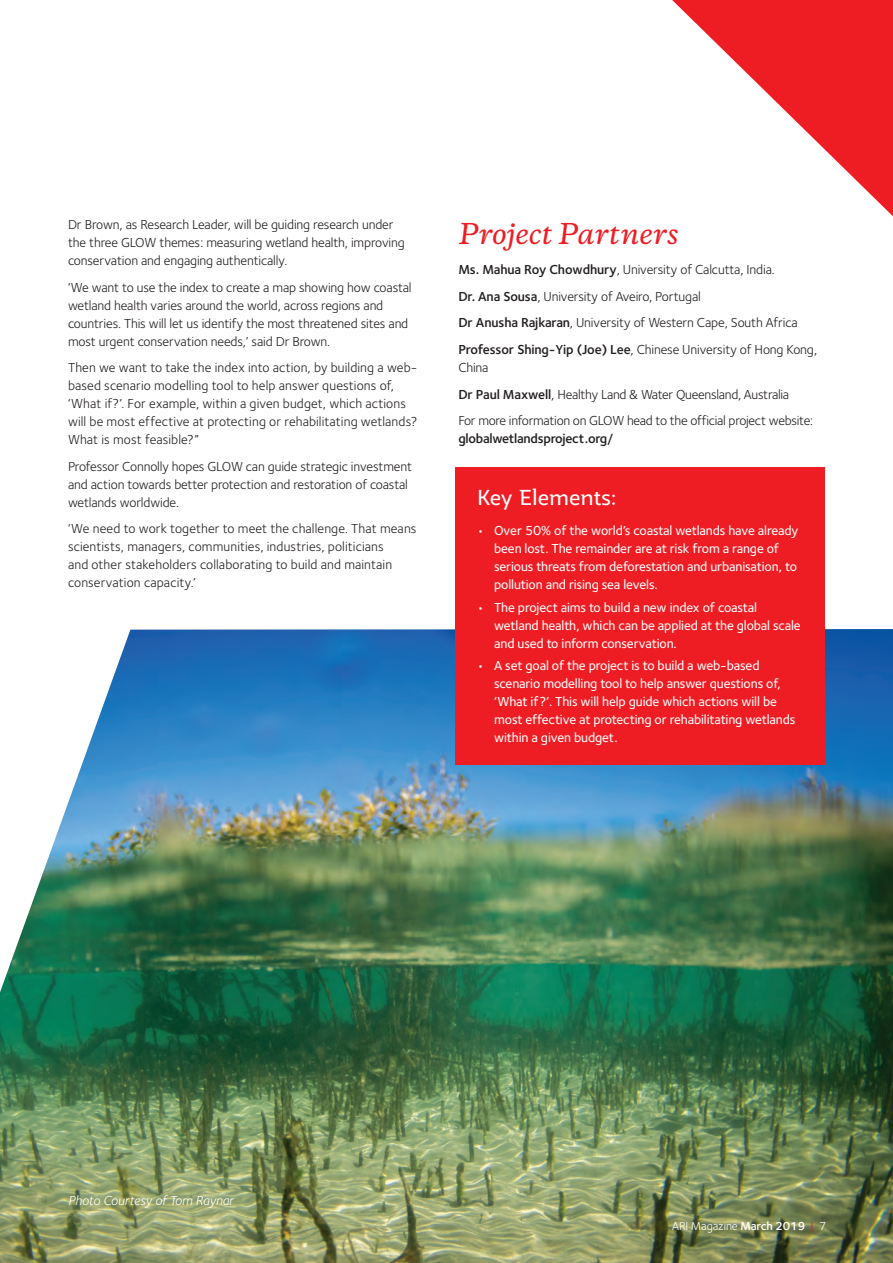
<style>
.page{position:relative;width:893px;height:1263px;background:#fff}
.page>*{position:absolute;margin:0;border:0;box-sizing:border-box;transform-origin:0 0}
.t1{font:italic 500 27px "Copernicus";color:#ee1d23}
.t2{font:21px "Jotia";color:#fff}
.t3{font:13.5px/18px "Foundry Sterling";letter-spacing:-.01em;color:#231f20}
.t4{font:500 13.5px/18px "Foundry Sterling";letter-spacing:-.01em;color:#fff}
.t5{font:13.5px/18px "Foundry Sterling";letter-spacing:.01em;color:#231f20}
.t6{font:600 13.5px "Foundry Sterling";letter-spacing:-.02em;color:#231f20}
.t7{font:italic 13.5px "Foundry Sterling";letter-spacing:-.01em;color:#fff}
.t8{font:12px "Foundry Sterling";letter-spacing:-.01em;color:#fff}
.s1{font-weight:600}
.s2{color:#ee1d23}
</style>
<div class="page">
<img style="left:0;top:629px;width:893px;height:634px">
<div style="left:456px;top:467px;width:369px;height:297px;background:#ee1d23"></div>
<svg style="left:672px;top:0;width:221px;height:216px"></svg>
<p class="t3" style="left:68px;top:216px;width:338px">Dr Brown, as Research Leader, will be guiding research under the three GLOW themes: measuring wetland health, improving conservation and engaging authentically.</p>
<p class="t3" style="left:68px;top:278px;width:345px">‘We want to use the index to create a map showing how coastal wetland health varies around the world, across regions and countries. This will let us identify the most threatened sites and most urgent conservation needs,’ said Dr Brown.</p>
<p class="t5" style="left:68px;top:359px;width:351px">Then we want to take the index into action, by building a web&shy;based scenario modelling tool to help answer questions of, ‘What if?’. For example, within a given budget, which actions will be most effective at protecting or rehabilitating wetlands?<br>What is most feasible?”</p>
<p class="t3" style="left:68px;top:457px;width:346px">Professor Connolly hopes GLOW can guide strategic investment and action towards better protection and restoration of coastal wetlands worldwide.</p>
<p class="t5" style="left:68px;top:520px;width:350px">‘We need to work together to meet the challenge. That means scientists, managers, communities, industries, politicians<br>and other stakeholders collaborating to build and maintain conservation capacity.’</p>
<h1 class="t1" style="left:458px;top:215px;width:222px">Project Partners</h1>
<p class="t3" style="left:458px;top:257px;width:360px;line-height:26.5px"><span class="s1">Ms. Mahua Roy Chowdhury</span>, University of Calcutta, India.<br><span class="s1">Dr. Ana Sousa</span>, University of Aveiro, Portugal<br><span class="s1">Dr Anusha Rajkaran</span>, University of Western Cape, South Africa <span class="s1">Professor Shing-Yip (Joe) Lee</span>, Chinese University of Hong Kong,</p>
<p class="t3" style="left:458px;top:354px;width:356px;line-height:26.5px">China<br><span class="s1">Dr Paul Maxwell</span>, Healthy Land &amp; Water Queensland, Australia<br>For more information on GLOW head to the official project website:</p>
<p class="t6" style="left:458px;top:430px;width:157px">globalwetlandsproject.org/</p>
<h2 class="t2" style="left:477px;top:483px;width:141px">Key Elements:</h2>
<p class="t4" style="left:494px;top:522px;width:306px;text-indent:-17px">• Over 50% of the world’s coastal wetlands have already been lost. The remainder are at risk from a range of serious threats from deforestation and urbanisation, to pollution and rising sea levels.</p>
<p class="t4" style="left:494px;top:598px;width:308px;text-indent:-17px">• The project aims to build a new index of coastal wetland health, which can be applied at the global scale and used to inform conservation.</p>
<p class="t4" style="left:494px;top:656px;width:303px;text-indent:-17px">• A set goal of the project is to build a web-based scenario modelling tool to help answer questions of, ‘What if?’. This will help guide which actions will be most effective at protecting or rehabilitating wetlands within a given budget.</p>
<p class="t7" style="left:68px;top:1193px;width:167px">Photo Courtesy of Tom Raynar</p>
<p class="t8" style="left:672px;top:1219px;width:156px">ARI Magazine <span class="s1">March 2019</span> <span class="s2">|</span> 7</p>
</div>
